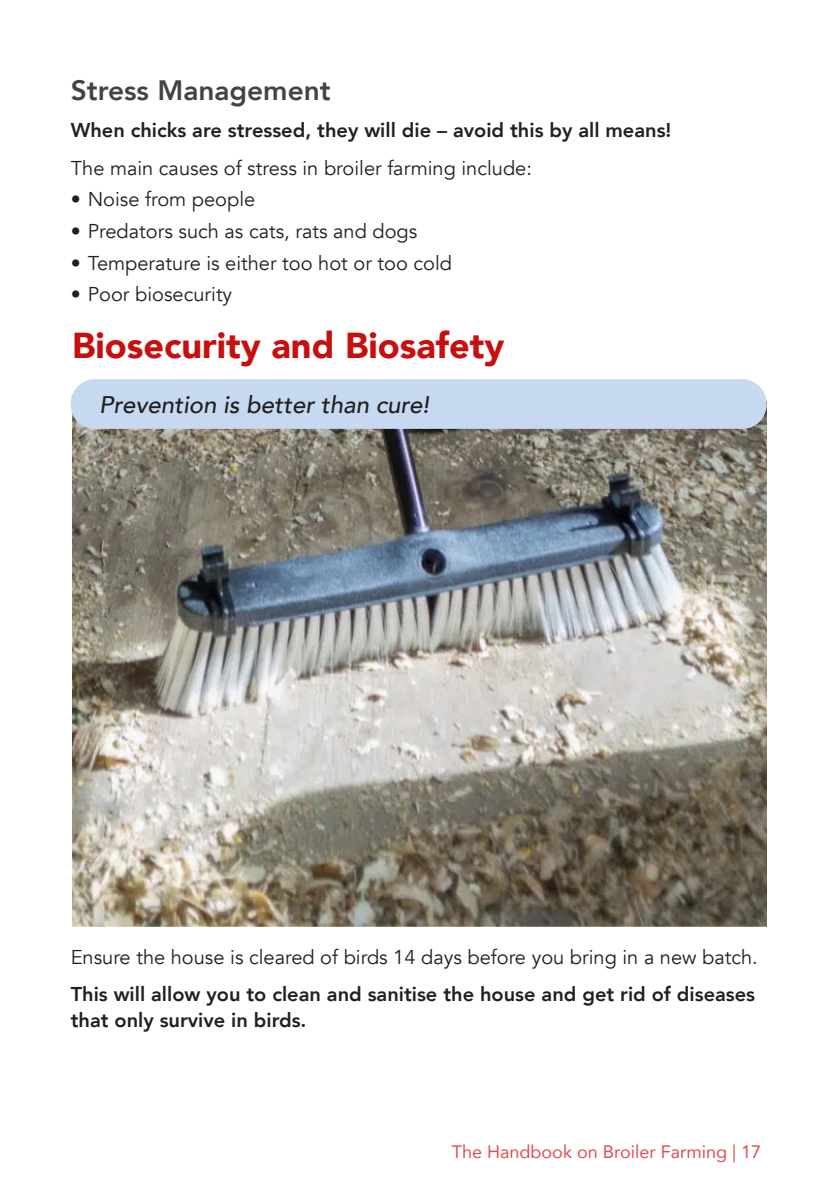
<style>
.page{position:relative;width:840px;height:1191px;background:#fff}
.page>*{position:absolute;margin:0;border:0;box-sizing:border-box;transform-origin:0 0}
.t1{font:900 36px "Avenir";color:#c80f0f}
.List_Paragraph{font:800 28px "Avenir";color:#434343}
.t2{font:italic 500 24px "Avenir";color:#231f20}
.Body_Copy{font:20px "Avenir";color:#231f20}
.Body_Copy-2{font:800 20px/26px "Avenir";color:#231f20}
.t3{font:18px "Avenir";color:#dd5054}
</style>
<div class="page">
<img style="left:72px;top:410px;width:694px;height:516px">
<div style="left:71px;top:379px;width:695px;height:50px;background:#c6d9f1;border-radius:24px"></div>
<p class="List_Paragraph" style="left:71px;top:68px;width:261px">Stress Management</p>
<p class="Body_Copy-2" style="left:71px;top:117px;width:602px">When chicks are stressed, they will die – avoid this by all means!</p>
<p class="Body_Copy" style="left:71px;top:156px;width:462px">The main causes of stress in broiler farming include:</p>
<p class="Body_Copy" style="left:71px;top:188px;width:186px">• Noise from people</p>
<p class="Body_Copy" style="left:71px;top:219px;width:348px">• Predators such as cats, rats and dogs</p>
<p class="Body_Copy" style="left:71px;top:251px;width:382px">• Temperature is either too hot or too cold</p>
<p class="Body_Copy" style="left:71px;top:283px;width:163px">• Poor biosecurity</p>
<p class="t1" style="left:72px;top:314px;width:433px">Biosecurity and Biosafety</p>
<p class="t2" style="left:99px;top:390px;width:331px">Prevention is better than cure!</p>
<p class="Body_Copy" style="left:71px;top:945px;width:688px">Ensure the house is cleared of birds 14 days before you bring in a new batch.</p>
<p class="Body_Copy-2" style="left:71px;top:981px;width:685px">This will allow you to clean and sanitise the house and get rid of diseases that only survive in birds.</p>
<p class="t3" style="left:451px;top:1137px;width:311px">The Handbook on Broiler Farming | 17</p>
</div>
